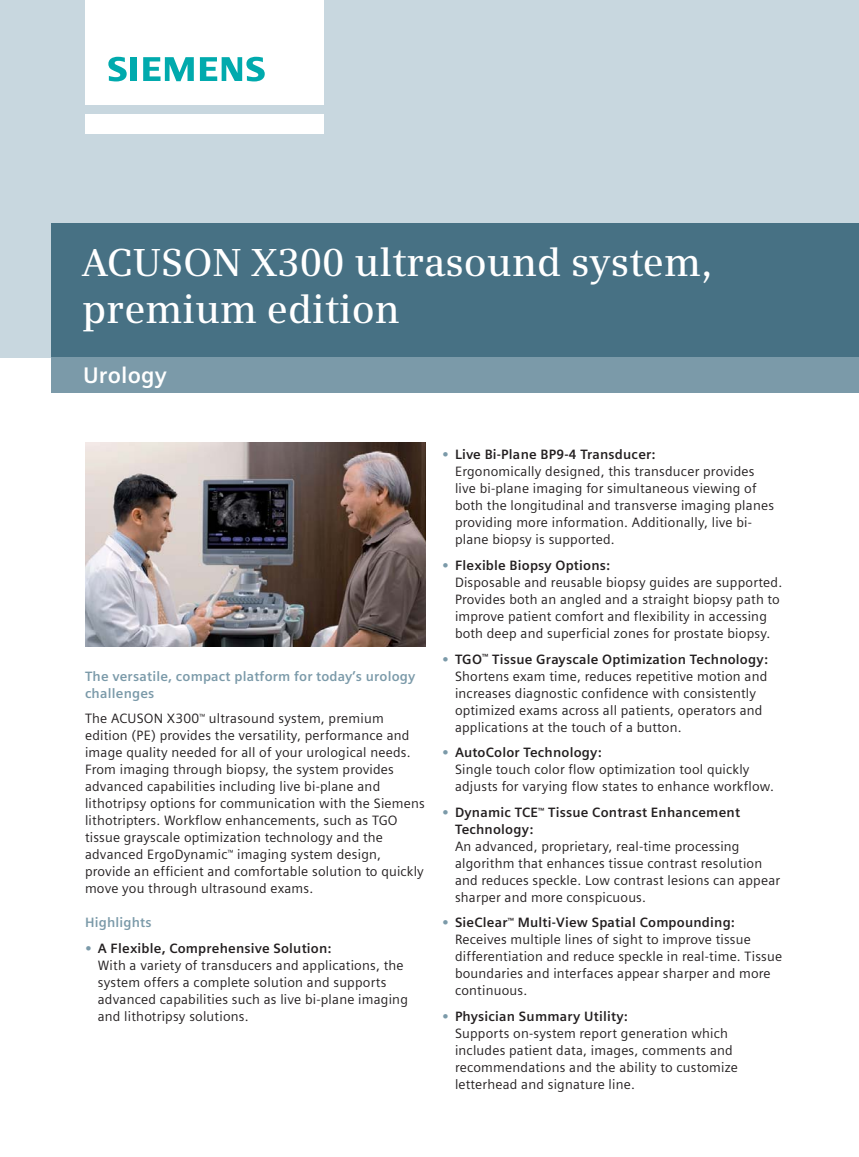
<style>
.page{position:relative;width:859px;height:1157px;background:#fff}
.page>*{position:absolute;margin:0;border:0;box-sizing:border-box;transform-origin:0 0}
.t1{font:600 39px/46.8px "Siemens Serif";color:#fff}
.t2{font:700 22.5px "Siemens Sans";letter-spacing:.01em;color:#fff}
.t3{font:13.5px/17px "Siemens Sans";letter-spacing:.015em;color:#231f20}
.t4{font:700 13.5px/17px "Siemens Sans";letter-spacing:.015em;color:#7b9aa9}
.t5{font:700 13.5px/17px "Siemens Sans";letter-spacing:.015em;color:#231f20}
.s1{font-weight:700;color:#7b9aa9}
.s2{font-weight:700}
.s3{color:#7b9aa9}
</style>
<div class="page">
<div style="left:0;top:0;width:859px;height:357px;background:#c8d7df"></div>
<div style="left:51px;top:223px;width:808px;height:134px;background:#477184"></div>
<div style="left:85px;top:114px;width:238px;height:19px;background:#fff"></div>
<div style="left:85px;top:0;width:238px;height:105px;background:#fff"></div>
<svg style="left:108px;top:57px;width:19px;height:24px"></svg>
<div style="left:130px;top:57px;width:7px;height:24px;background:#00aaad"></div>
<svg style="left:143px;top:57px;width:51px;height:24px"></svg>
<svg style="left:200px;top:57px;width:65px;height:24px"></svg>
<div style="left:51px;top:357px;width:808px;height:35px;background:#7b9aa9"></div>
<img style="left:85px;top:442px;width:340px;height:204px">
<h1 class="t1" style="left:82px;top:241px;width:632px">ACUSON X300 ultrasound system, premium edition</h1>
<h2 class="t2" style="left:83px;top:364px;width:85px">Urology</h2>
<p class="t4" style="left:85px;top:668px;width:332px">The versatile, compact platform for today’s urology challenges</p>
<p class="t3" style="left:85px;top:710px;width:341px">The ACUSON X300<sup>™</sup> ultrasound system, premium edition (PE) provides the versatility, performance and image quality needed for all of your urological needs.<br>From imaging through biopsy, the system provides advanced capabilities including live bi-plane and lithotripsy options for communication with the Siemens lithotripters. Workflow enhancements, such as TGO tissue grayscale optimization technology and the advanced ErgoDynamic<sup>™</sup> imaging system design, provide an efficient and comfortable solution to quickly move you through ultrasound exams.</p>
<p class="t4" style="left:85px;top:914px;width:68px">Highlights</p>
<p class="t3" style="left:98px;top:940px;width:312px;text-indent:-13px"><span class="s1">•</span> <span class="s2">A Flexible, Comprehensive Solution:<br></span>With a variety of transducers and applications, the system offers a complete solution and supports advanced capabilities such as live bi-plane imaging and lithotripsy solutions.</p>
<p class="t3" style="left:455px;top:447px;width:320px;text-indent:-13px"><span class="s1">•</span> <span class="s2">Live Bi-Plane BP9-4 Transducer:<br></span>Ergonomically designed, this transducer provides live bi-plane imaging for simultaneous viewing of both the longitudinal and transverse imaging planes providing more information. Additionally, live bi&shy;plane biopsy is supported.</p>
<p class="t3" style="left:455px;top:557px;width:329px;text-indent:-13px"><span class="s1">•</span> <span class="s2">Flexible Biopsy Options:<br></span>Disposable and reusable biopsy guides are supported.<br>Provides both an angled and a straight biopsy path to improve patient comfort and flexibility in accessing both deep and superficial zones for prostate biopsy.</p>
<p class="t3" style="left:455px;top:651px;width:314px;text-indent:-13px"><span class="s1">•</span> <span class="s2">TGO</span><sup>™</sup> <span class="s2">Tissue Grayscale Optimization Technology:<br></span>Shortens exam time, reduces repetitive motion and increases diagnostic confidence with consistently optimized exams across all patients, operators and applications at the touch of a button.</p>
<p class="t3" style="left:455px;top:744px;width:320px;text-indent:-13px"><span class="s1">•</span> <span class="s2">AutoColor Technology:<br></span>Single touch color flow optimization tool quickly adjusts for varying flow states to enhance workflow.</p>
<p class="t5" style="left:455px;top:804px;width:287px;text-indent:-13px"><span class="s3">•</span> Dynamic TCE<sup>™</sup> Tissue Contrast Enhancement<br>Technology:</p>
<p class="t3" style="left:455px;top:838px;width:327px">An advanced, proprietary, real-time processing algorithm that enhances tissue contrast resolution and reduces speckle. Low contrast lesions can appear sharper and more conspicuous.</p>
<p class="t3" style="left:455px;top:914px;width:329px;text-indent:-13px"><span class="s1">•</span> <span class="s2">SieClear</span><sup>™</sup> <span class="s2">Multi-View Spatial Compounding:<br></span>Receives multiple lines of sight to improve tissue differentiation and reduce speckle in real-time. Tissue boundaries and interfaces appear sharper and more continuous.</p>
<p class="t3" style="left:455px;top:1008px;width:284px;text-indent:-13px"><span class="s1">•</span> <span class="s2">Physician Summary Utility:<br></span>Supports on-system report generation which includes patient data, images, comments and recommendations and the ability to customize letterhead and signature line.</p>
</div>
